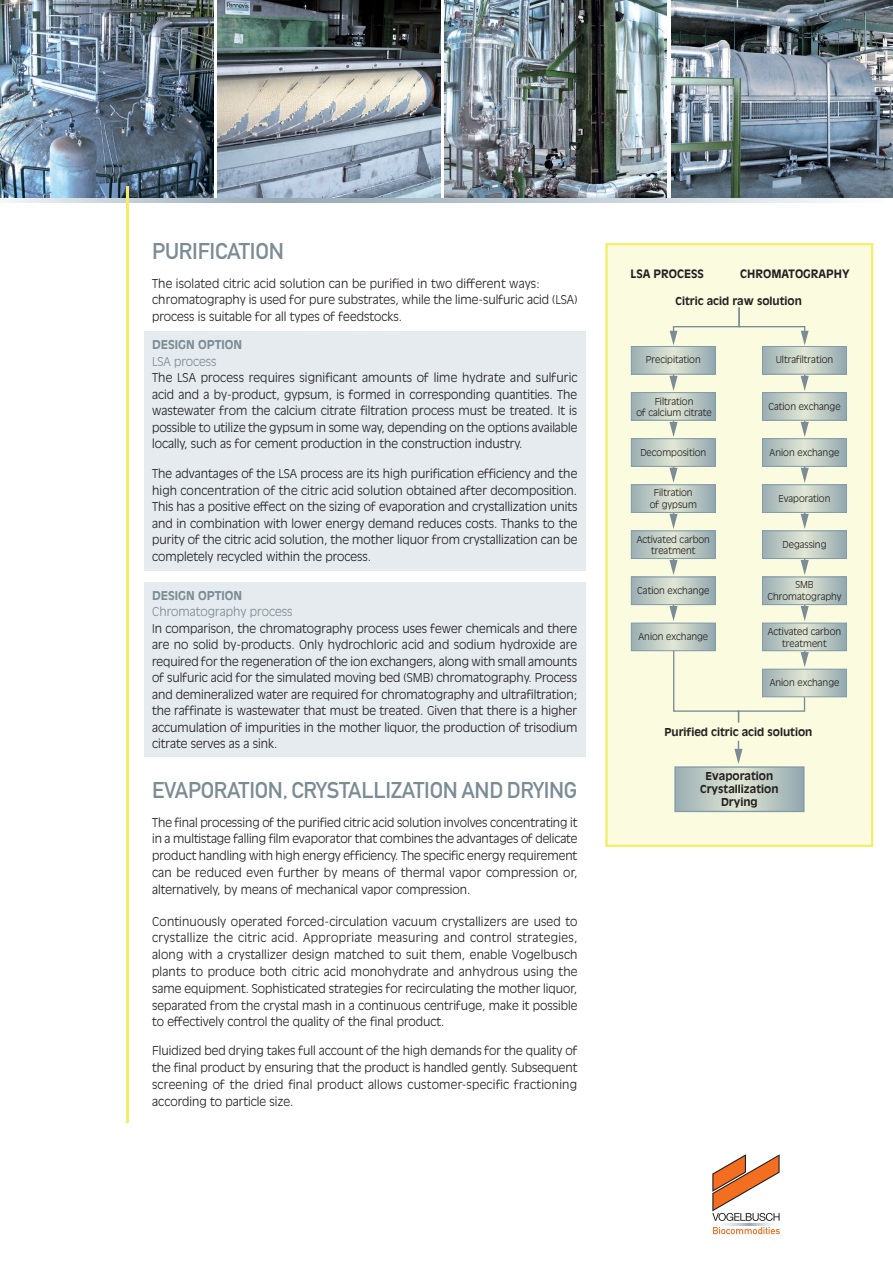
<style>
.page{position:relative;width:893px;height:1263px;background:#fff}
.page>*{position:absolute;margin:0;border:0;box-sizing:border-box;transform-origin:0 0}
.t1{font:22.5px "DIN Mittelschrift";letter-spacing:-.015em;color:#7b8c95}
.t2{font:300 12px/16.5px "Antique Olive";color:#231f20;text-align:justify}
.t3{font:300 12px "Antique Olive";color:#7b8c95}
.t4{font:700 12px "Antique Olive";color:#7b8c95}
.t5{font:700 11.4px "Antique Olive";color:#231f20}
.t6{font:700 10.8px/12.9px "Antique Olive";color:#231f20;text-align:center}
.t7{font:300 9.45px/11.2px "Antique Olive CE";color:#231f20;text-align:center}
</style>
<div class="page">
<div style="left:145px;top:583px;width:441px;height:174px;background:#e6ebef"></div>
<div style="left:145px;top:331px;width:441px;height:240px;background:#e6ebef"></div>
<img style="left:0;top:0;width:214px;height:199px">
<img style="left:218px;top:0;width:222px;height:199px">
<img style="left:444px;top:0;width:223px;height:199px">
<img style="left:671px;top:0;width:222px;height:198px">
<div style="left:605px;top:243px;width:268px;height:604px;background:#fbfbe0;border:2px solid #f3ee67"></div>
<svg style="left:801px;top:513px;width:8px;height:16px"></svg>
<svg style="left:669px;top:513px;width:9px;height:16px"></svg>
<svg style="left:801px;top:467px;width:8px;height:16px"></svg>
<svg style="left:669px;top:467px;width:9px;height:16px"></svg>
<svg style="left:801px;top:421px;width:8px;height:16px"></svg>
<svg style="left:669px;top:421px;width:9px;height:16px"></svg>
<svg style="left:801px;top:375px;width:8px;height:16px"></svg>
<svg style="left:669px;top:375px;width:9px;height:16px"></svg>
<svg style="left:633px;top:348px;width:81px;height:25px"></svg>
<div style="left:631px;top:346px;width:85px;height:29px;border:1px solid #839ca9"></div>
<svg style="left:633px;top:440px;width:81px;height:25px"></svg>
<div style="left:631px;top:438px;width:85px;height:29px;border:1px solid #839ca9"></div>
<svg style="left:633px;top:486px;width:81px;height:25px"></svg>
<div style="left:631px;top:484px;width:85px;height:29px;border:1px solid #839ca9"></div>
<svg style="left:633px;top:532px;width:81px;height:25px"></svg>
<div style="left:631px;top:530px;width:85px;height:29px;border:1px solid #839ca9"></div>
<svg style="left:633px;top:578px;width:81px;height:25px"></svg>
<div style="left:631px;top:576px;width:85px;height:29px;border:1px solid #839ca9"></div>
<svg style="left:633px;top:625px;width:81px;height:24px"></svg>
<div style="left:631px;top:623px;width:85px;height:28px;border:1px solid #839ca9"></div>
<svg style="left:764px;top:348px;width:81px;height:25px"></svg>
<div style="left:762px;top:346px;width:85px;height:29px;border:1px solid #839ca9"></div>
<svg style="left:764px;top:394px;width:81px;height:25px"></svg>
<div style="left:762px;top:392px;width:85px;height:29px;border:1px solid #839ca9"></div>
<svg style="left:764px;top:440px;width:81px;height:25px"></svg>
<div style="left:762px;top:438px;width:85px;height:29px;border:1px solid #839ca9"></div>
<svg style="left:764px;top:486px;width:81px;height:25px"></svg>
<div style="left:762px;top:484px;width:85px;height:29px;border:1px solid #839ca9"></div>
<svg style="left:764px;top:532px;width:81px;height:25px"></svg>
<div style="left:762px;top:530px;width:85px;height:29px;border:1px solid #839ca9"></div>
<svg style="left:764px;top:578px;width:81px;height:25px"></svg>
<div style="left:762px;top:576px;width:85px;height:29px;border:1px solid #839ca9"></div>
<svg style="left:764px;top:625px;width:81px;height:24px"></svg>
<div style="left:762px;top:623px;width:85px;height:28px;border:1px solid #839ca9"></div>
<svg style="left:809px;top:671px;width:36px;height:24px"></svg>
<div style="left:762px;top:669px;width:85px;height:28px;border:1px solid #839ca9"></div>
<svg style="left:670px;top:307px;width:139px;height:38px"></svg>
<svg style="left:676px;top:768px;width:126px;height:42px"></svg>
<div style="left:674px;top:766px;width:130px;height:46px;border:1px solid #839ca9"></div>
<svg style="left:633px;top:394px;width:81px;height:25px"></svg>
<div style="left:631px;top:392px;width:85px;height:29px;border:1px solid #839ca9"></div>
<svg style="left:801px;top:559px;width:8px;height:16px"></svg>
<svg style="left:669px;top:559px;width:9px;height:16px"></svg>
<svg style="left:801px;top:605px;width:8px;height:16px"></svg>
<svg style="left:669px;top:605px;width:9px;height:16px"></svg>
<svg style="left:672px;top:649px;width:137px;height:74px"></svg>
<svg style="left:734px;top:741px;width:8px;height:23px"></svg>
<svg style="left:6px;top:199px;width:834px;height:4px"></svg>
<hr style="left:127px;top:186px;width:2px;height:937px;background:#f3ee67">
<svg style="left:713px;top:1227px;width:67px;height:7px"></svg>
<svg style="left:712px;top:1154px;width:68px;height:67px"></svg>
<svg style="left:723px;top:1224px;width:50px;height:1px"></svg>
<h1 class="t1" style="left:152px;top:238px;width:133px">PURIFICATION</h1>
<p class="t2" style="left:152px;top:275px;width:427px;text-align:left">The isolated citric acid solution can be purified in two different ways: chromatography is used for pure substrates, while the lime-sulfuric acid (LSA) process is suitable for all types of feedstocks.</p>
<p class="t4" style="left:152px;top:337px;width:92px">DESIGN OPTION</p>
<p class="t3" style="left:152px;top:354px;width:66px">LSA process</p>
<p class="t2" style="left:152px;top:369px;width:427px">The LSA process requires significant amounts of lime hydrate and sulfuric acid and a by-product, gypsum, is formed in corresponding quantities. The wastewater from the calcium citrate filtration process must be treated. It is possible to utilize the gypsum in some way, depending on the options available locally, such as for cement production in the construction industry.</p>
<p class="t2" style="left:152px;top:465px;width:427px">The advantages of the LSA process are its high purification efficiency and the high concentration of the citric acid solution obtained after decomposition.<br>This has a positive effect on the sizing of evaporation and crystallization units and in combination with lower energy demand reduces costs. Thanks to the purity of the citric acid solution, the mother liquor from crystallization can be completely recycled within the process.</p>
<p class="t4" style="left:152px;top:588px;width:92px">DESIGN OPTION</p>
<p class="t3" style="left:152px;top:605px;width:142px">Chromatography process</p>
<p class="t2" style="left:152px;top:620px;width:427px">In comparison, the chromatography process uses fewer chemicals and there are no solid by-products. Only hydrochloric acid and sodium hydroxide are required for the regeneration of the ion exchangers, along with small amounts of sulfuric acid for the simulated moving bed (SMB) chromatography. Process and demineralized water are required for chromatography and ultrafiltration; the raffinate is wastewater that must be treated. Given that there is a higher accumulation of impurities in the mother liquor, the production of trisodium citrate serves as a sink.</p>
<h1 class="t1" style="left:152px;top:777px;width:427px">EVAPORATION, CRYSTALLIZATION AND DRYING</h1>
<p class="t2" style="left:152px;top:813px;width:427px">The final processing of the purified citric acid solution involves concentrating it in a multistage falling film evaporator that combines the advantages of delicate product handling with high energy efficiency. The specific energy requirement can be reduced even further by means of thermal vapor compression or, alternatively, by means of mechanical vapor compression.</p>
<p class="t2" style="left:152px;top:912px;width:427px">Continuously operated forced-circulation vacuum crystallizers are used to crystallize the citric acid. Appropriate measuring and control strategies, along with a crystallizer design matched to suit them, enable Vogelbusch plants to produce both citric acid monohydrate and anhydrous using the same equipment. Sophisticated strategies for recirculating the mother liquor, separated from the crystal mash in a continuous centrifuge, make it possible to effectively control the quality of the final product.</p>
<p class="t2" style="left:152px;top:1042px;width:427px">Fluidized bed drying takes full account of the high demands for the quality of the final product by ensuring that the product is handled gently. Subsequent screening of the dried final product allows customer-specific fractioning according to particle size.</p>
<p class="t5" style="left:631px;top:267px;width:75px">LSA PROCESS</p>
<p class="t5" style="left:740px;top:267px;width:111px">CHROMATOGRAPHY</p>
<p class="t6" style="left:676px;top:294px;width:128px">Citric acid raw solution</p>
<p class="t7" style="left:646px;top:354px;width:56px">Precipitation</p>
<p class="t7" style="left:776px;top:354px;width:59px">Ultrafiltration</p>
<p class="t7" style="left:636px;top:396px;width:77px">Filtration<br>of calcium citrate</p>
<p class="t7" style="left:768px;top:400px;width:74px">Cation exchange</p>
<p class="t7" style="left:640px;top:447px;width:68px">Decomposition</p>
<p class="t7" style="left:770px;top:447px;width:71px">Anion exchange</p>
<p class="t7" style="left:650px;top:487px;width:49px">Filtration of gypsum</p>
<p class="t7" style="left:778px;top:493px;width:53px">Evaporation</p>
<p class="t7" style="left:637px;top:534px;width:75px">Activated carbon treatment</p>
<p class="t7" style="left:782px;top:539px;width:46px">Degassing</p>
<p class="t7" style="left:637px;top:585px;width:74px">Cation exchange</p>
<p class="t7" style="left:767px;top:579px;width:76px">SMB<br>Chromatography</p>
<p class="t7" style="left:638px;top:631px;width:71px">Anion exchange</p>
<p class="t7" style="left:768px;top:626px;width:75px">Activated carbon treatment</p>
<p class="t7" style="left:770px;top:677px;width:71px">Anion exchange</p>
<p class="t6" style="left:664px;top:725px;width:149px">Purified citric acid solution</p>
<p class="t6" style="left:700px;top:769px;width:80px">Evaporation<br>Crystallization<br>Drying</p>
</div>
